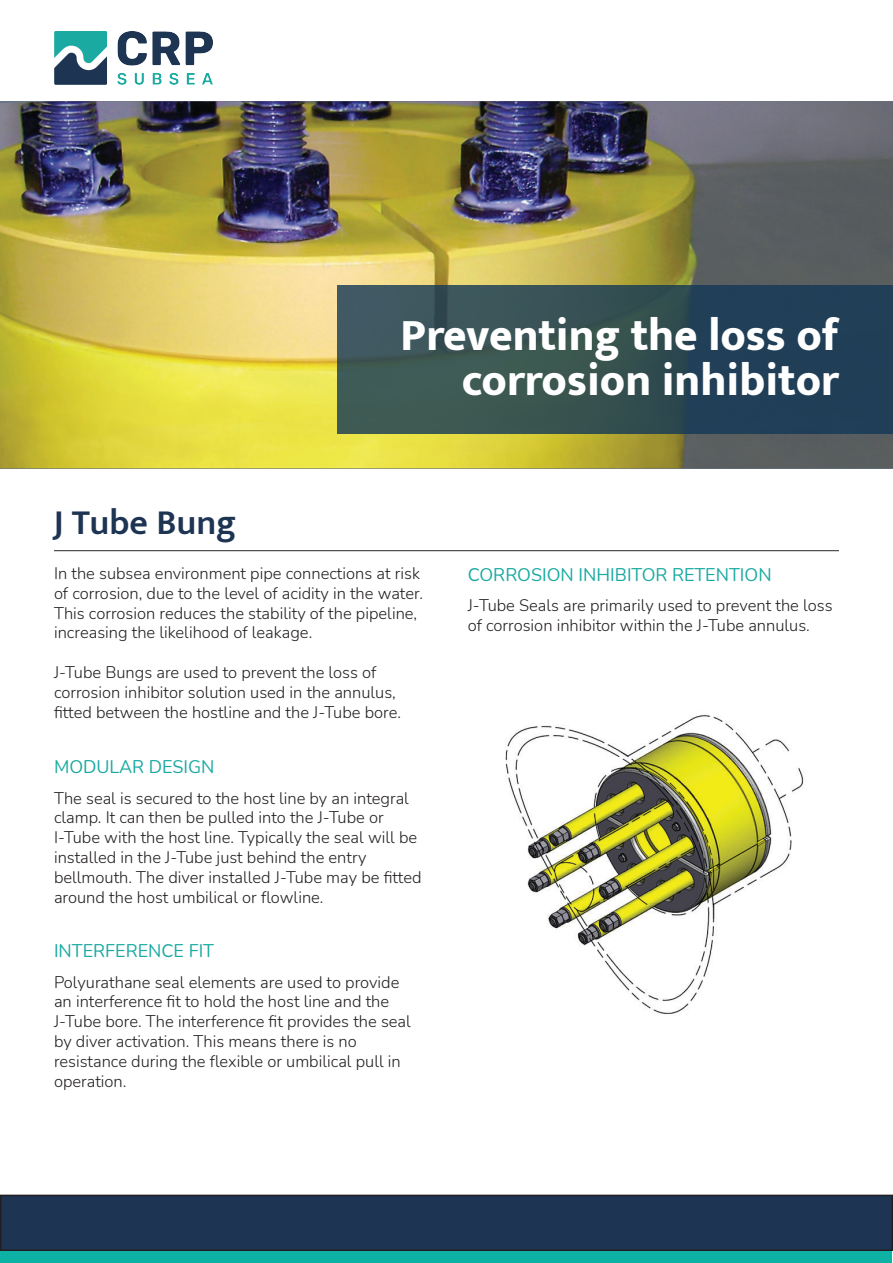
<style>
.page{position:relative;width:893px;height:1263px;background:#fff}
.page>*{position:absolute;margin:0;border:0;box-sizing:border-box;transform-origin:0 0}
.t1{font:800 45px "Mukta";color:#fff}
.t2{font:600 36px "Mukta";color:#1d3453}
.t3{font:18px "Nunito";color:#1aaaa1}
.t4{font:300 16.5px/19.8px "Nunito";color:#231f20}
</style>
<div class="page">
<hr style="left:54px;top:550px;width:785px;height:1px;background:#272727">
<div style="left:1px;top:1195px;width:891px;height:55px;background:#1d3453"></div>
<div style="left:0;top:1194px;width:893px;height:57px;border:2px solid #231f20"></div>
<div style="left:1px;top:1251px;width:891px;height:11px;background:#0eb2a5"></div>
<img style="left:54px;top:32px;width:159px;height:53px">
<img style="left:0;top:101px;width:893px;height:367px">
<div style="left:337px;top:285px;width:556px;height:148px;background:linear-gradient(to right,#455f56,#1b3a54)"></div>
<img style="left:505px;top:714px;width:299px;height:300px">
<p class="t1" style="left:401px;top:308px;width:440px">Preventing the loss of</p>
<p class="t1" style="left:462px;top:353px;width:379px">corrosion inhibitor</p>
<p class="t2" style="left:54px;top:500px;width:184px">J Tube Bung</p>
<p class="t4" style="left:54px;top:563px;width:367px">In the subsea environment pipe connections at risk</p>
<p class="t4" style="left:54px;top:583px;width:370px">of corrosion, due to the level of acidity in the water.</p>
<p class="t4" style="left:54px;top:602px;width:365px">This corrosion reduces the stability of the pipeline,</p>
<p class="t4" style="left:54px;top:622px;width:260px">increasing the likelihood of leakage.</p>
<p class="t4" style="left:54px;top:662px;width:324px">J-Tube Bungs are used to prevent the loss of</p>
<p class="t4" style="left:54px;top:682px;width:349px">corrosion inhibitor solution used in the annulus, fitted between the hostline and the J-Tube bore.</p>
<p class="t3" style="left:54px;top:754px;width:162px">MODULAR DESIGN</p>
<p class="t4" style="left:54px;top:787px;width:356px">The seal is secured to the host line by an integral</p>
<p class="t4" style="left:54px;top:807px;width:365px">clamp. It can then be pulled into the J-Tube or<br>I-Tube with the host line. Typically the seal will be installed in the J-Tube just behind the entry</p>
<p class="t4" style="left:54px;top:866px;width:369px">bellmouth. The diver installed J-Tube may be fitted around the host umbilical or flowline.</p>
<p class="t3" style="left:54px;top:938px;width:162px">INTERFERENCE FIT</p>
<p class="t4" style="left:54px;top:971px;width:347px">Polyurathane seal elements are used to provide</p>
<p class="t4" style="left:54px;top:991px;width:337px">an interference fit to hold the host line and the</p>
<p class="t4" style="left:54px;top:1011px;width:358px">J-Tube bore. The interference fit provides the seal by diver activation. This means there is no</p>
<p class="t4" style="left:54px;top:1050px;width:348px">resistance during the flexible or umbilical pull in operation.</p>
<p class="t3" style="left:468px;top:562px;width:305px">CORROSION INHIBITOR RETENTION</p>
<p class="t4" style="left:468px;top:595px;width:366px">J-Tube Seals are primarily used to prevent the loss</p>
<p class="t4" style="left:468px;top:615px;width:344px">of corrosion inhibitor within the J-Tube annulus.</p>
</div>
